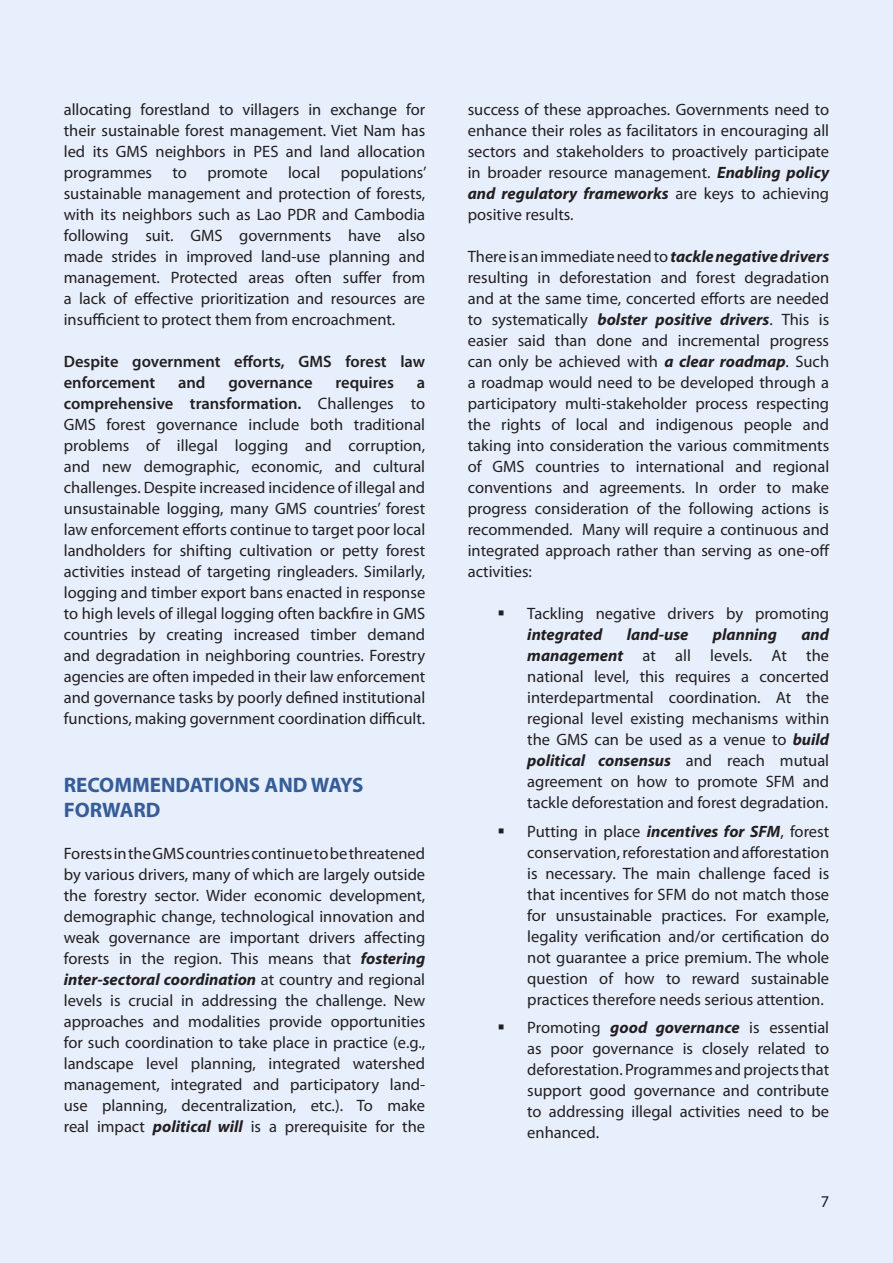
<style>
.page{position:relative;width:893px;height:1263px;background:#e7effd}
.page>*{position:absolute;margin:0;border:0;box-sizing:border-box;transform-origin:0 0}
.t1{font:700 21px/25.5px "Myriad Pro";color:#365d98}
.List_Paragraph{font:16.5px/21px "Myriad Pro";color:#231f20;text-align:justify}
.t2{font:600 16.5px/21px "Myriad Pro";color:#231f20}
.List_Paragraph-2{font:italic 700 16.5px "Myriad Pro";color:#231f20}
.s1{font-weight:600}
.s2{font-weight:700;font-style:italic}
</style>
<div class="page">
<p class="List_Paragraph" style="left:64px;top:99px;width:364px">allocating forestland to villagers in exchange for their sustainable forest management. Viet Nam has led its GMS neighbors in PES and land allocation programmes to promote local populations’ sustainable management and protection of forests, with its neighbors such as Lao PDR and Cambodia following suit. GMS governments have also made strides in improved land-use planning and management. Protected areas often suffer from a lack of effective prioritization and resources are insufficient to protect them from encroachment.</p>
<p class="t2" style="left:64px;top:351px;width:363px">Despite government efforts, GMS forest law enforcement</p>
<p class="t2" style="left:178px;top:372px;width:29px">and</p>
<p class="t2" style="left:228px;top:372px;width:86px">governance</p>
<p class="t2" style="left:335px;top:372px;width:60px">requires</p>
<p class="List_Paragraph" style="left:64px;top:372px;width:363px;text-indent:353px"><span class="s1">a comprehensive transformation.</span> Challenges to GMS forest governance include both traditional problems of illegal logging and corruption, and new demographic, economic, and cultural challenges. Despite increased incidence of illegal and unsustainable logging, many GMS countries’ forest law enforcement efforts continue to target poor local landholders for shifting cultivation or petty forest activities instead of targeting ringleaders. Similarly, logging and timber export bans enacted in response to high levels of illegal logging often backfire in GMS countries by creating increased timber demand and degradation in neighboring countries. Forestry agencies are often impeded in their law enforcement and governance tasks by poorly defined institutional functions, making government coordination difficult.</p>
<p class="t1" style="left:64px;top:771px;width:301px">RECOMMENDATIONS AND WAYS<br>FORWARD</p>
<p class="List_Paragraph" style="left:64px;top:843px;width:363px">Forests in the GMS countries continue to be threatened by various drivers, many of which are largely outside the forestry sector. Wider economic development, demographic change, technological innovation and weak governance are important drivers affecting forests in the region. This means that <span class="s2">fostering inter-sectoral coordination</span> at country and regional levels is crucial in addressing the challenge. New approaches and modalities provide opportunities for such coordination to take place in practice (e.g., landscape level planning, integrated watershed management, integrated and participatory land&shy;use planning, decentralization, etc.). To make real impact <span class="s2">political will</span> is a prerequisite for the</p>
<p class="List_Paragraph" style="left:468px;top:99px;width:363px">success of these approaches. Governments need to enhance their roles as facilitators in encouraging all sectors and stakeholders to proactively participate in broader resource management. <span class="s2">Enabling policy and regulatory frameworks</span> are keys to achieving positive results.</p>
<p class="List_Paragraph" style="left:468px;top:246px;width:364px">There is an immediate need to <span class="s2">tackle negative drivers </span>resulting in deforestation and forest degradation and at the same time, concerted efforts are needed to systematically <span class="s2">bolster positive drivers</span>. This is easier said than done and incremental progress can only be achieved with <span class="s2">a clear roadmap</span>. Such a roadmap would need to be developed through a participatory multi-stakeholder process respecting the rights of local and indigenous people and taking into consideration the various commitments of GMS countries to international and regional conventions and agreements. In order to make progress consideration of the following actions is recommended. Many will require a continuous and integrated approach rather than serving as one-off activities:</p>
<p class="List_Paragraph" style="left:527px;top:603px;width:303px;text-indent:-30px">▪ Tackling negative drivers by promoting <span class="s2">integrated</span></p>
<p class="List_Paragraph" style="left:527px;top:624px;width:303px;text-indent:274px"><span class="s2">and management</span> at all levels. At the national level, this requires a concerted interdepartmental coordination. At the regional level existing mechanisms within the GMS can be used as a venue to <span class="s2">build political consensus</span> and reach mutual agreement on how to promote SFM and tackle deforestation and forest degradation.</p>
<p class="List_Paragraph" style="left:527px;top:820px;width:303px;text-indent:-30px">▪ Putting in place <span class="s2">incentives for SFM</span>, forest conservation, reforestation and afforestation is necessary. The main challenge faced is that incentives for SFM do not match those for unsustainable practices. For example, legality verification and/or certification do not guarantee a price premium. The whole question of how to reward sustainable practices therefore needs serious attention.</p>
<p class="List_Paragraph" style="left:527px;top:1017px;width:303px;text-indent:-30px">▪ Promoting <span class="s2">good governance</span> is essential as poor governance is closely related to deforestation. Programmes and projects that support good governance and contribute to addressing illegal activities need to be enhanced.</p>
<p class="List_Paragraph-2" style="left:627px;top:624px;width:63px">land-use</p>
<p class="List_Paragraph-2" style="left:713px;top:624px;width:66px">planning</p>
<p class="List_Paragraph" style="left:821px;top:1191px;width:10px">7</p>
</div>
